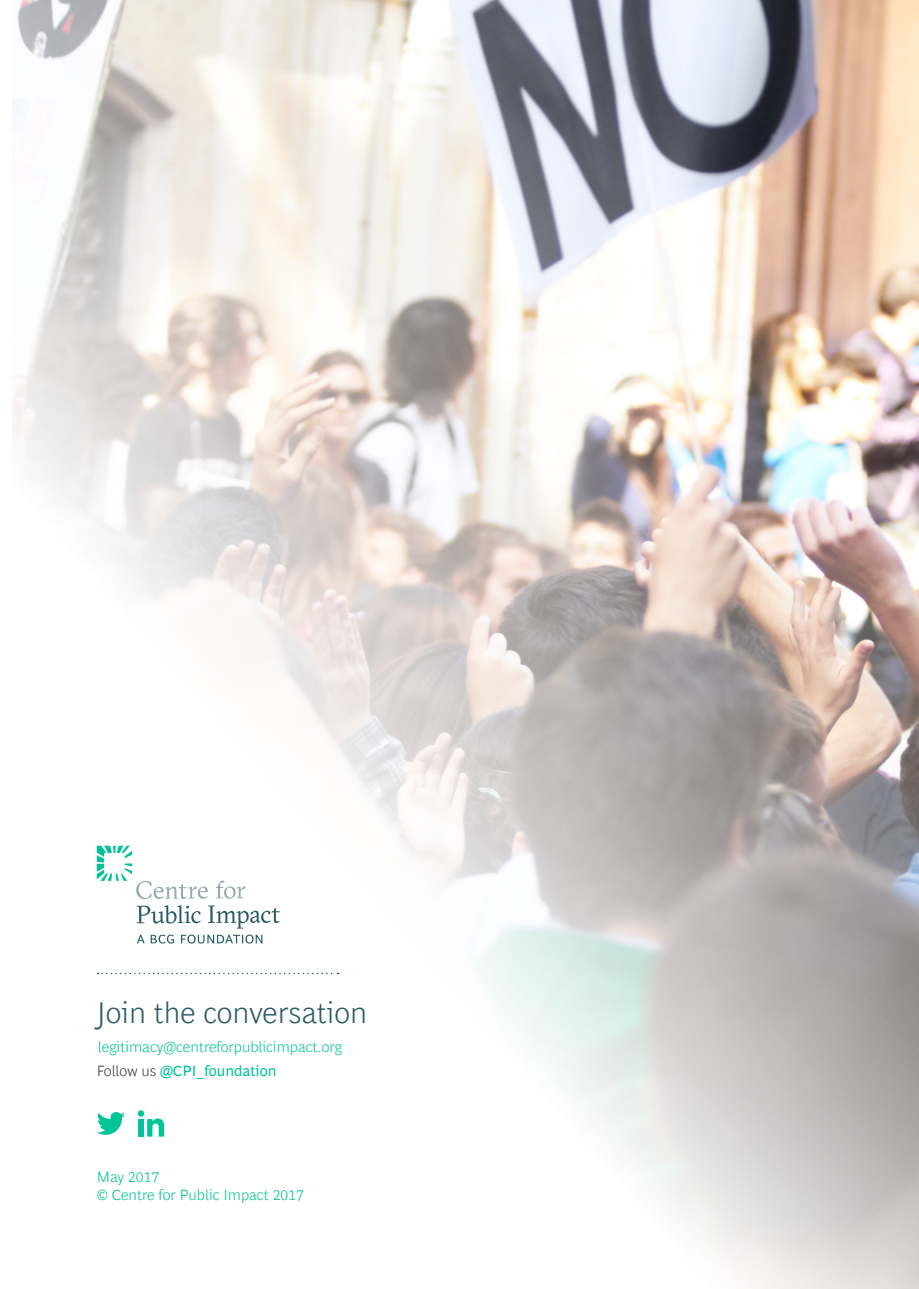
<style>
.page{position:relative;width:919px;height:1289px;background:#fff}
.page>*{position:absolute;margin:0;border:0;box-sizing:border-box;transform-origin:0 0}
.Body{font:300 30px "Henderson BCG Sans";color:#295b66}
.t1{font:300 15px/18px "Henderson BCG Sans";color:#00c498}
.Body-2{font:15px "Henderson BCG Sans";color:#00c498}
.s1{font-weight:300;color:#3e3e3f}
</style>
<div class="page">
<img style="left:13px;top:0;width:905px;height:1288px">
<svg style="left:97px;top:845px;width:111px;height:54px"></svg>
<svg style="left:216px;top:880px;width:29px;height:18px"></svg>
<svg style="left:137px;top:905px;width:64px;height:18px"></svg>
<svg style="left:208px;top:905px;width:72px;height:23px"></svg>
<svg style="left:137px;top:934px;width:8px;height:9px"></svg>
<svg style="left:151px;top:934px;width:23px;height:9px"></svg>
<svg style="left:181px;top:934px;width:81px;height:9px"></svg>
<svg style="left:138px;top:1110px;width:26px;height:26px"></svg>
<svg style="left:97px;top:1112px;width:28px;height:22px"></svg>
<svg style="left:97px;top:972px;width:241px;height:2px"></svg>
<p class="Body" style="left:97px;top:990px;width:272px">Join the conversation</p>
<p class="t1" style="left:98px;top:1037px;width:246px">legitimacy@centreforpublicimpact.org</p>
<p class="Body-2" style="left:97px;top:1060px;width:181px"><span class="s1">Follow us</span> @CPI_foundation</p>
<p class="t1" style="left:97px;top:1166px;width:208px">May 2017<br>© Centre for Public Impact 2017</p>
</div>
